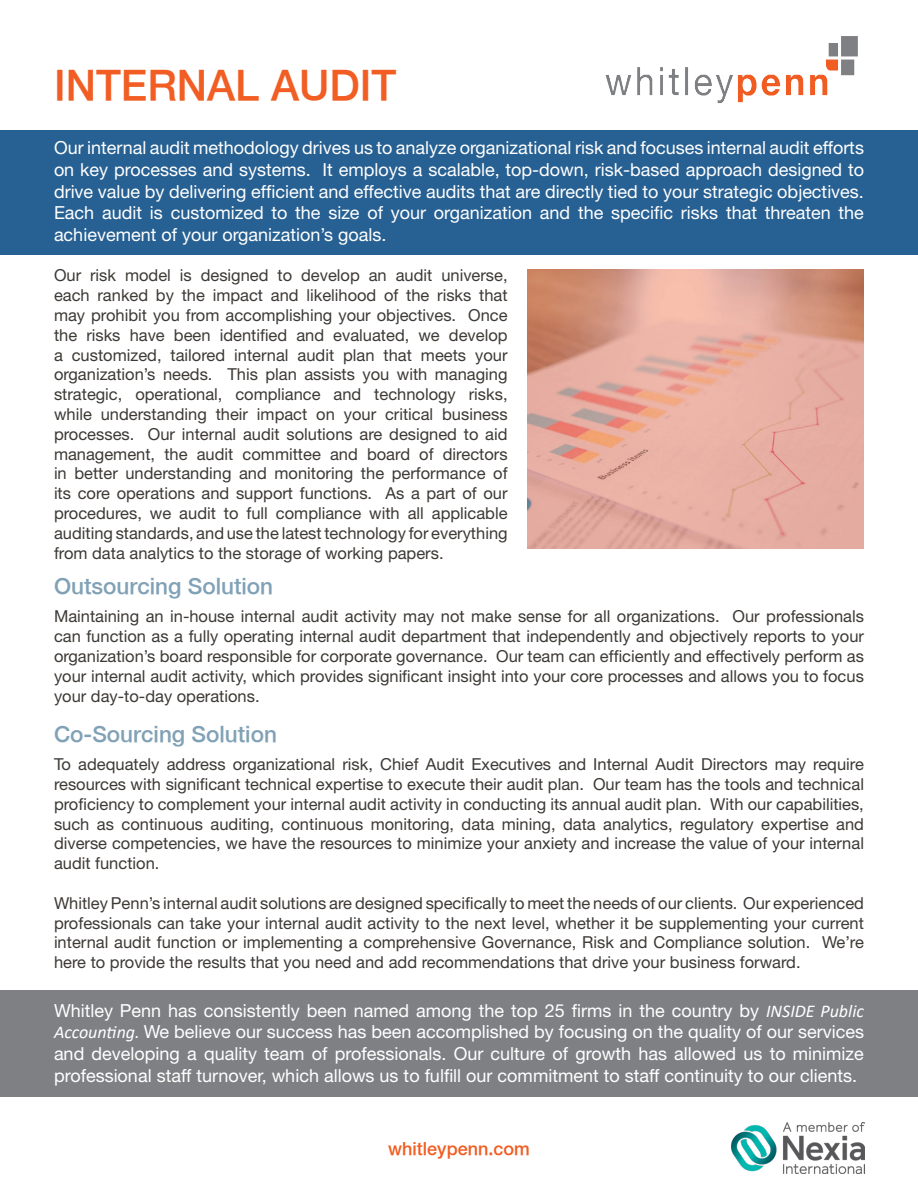
<style>
.page{position:relative;width:918px;height:1188px;background:#fff}
.page>*{position:absolute;margin:0;border:0;box-sizing:border-box;transform-origin:0 0}
.t1{font:500 42px "Helvetica Neue";color:#f15d22}
.t2{font:500 22.5px "Helvetica Neue";color:#80a1b6}
.t3{font:18px/21.6px "Helvetica Neue LT Pro";color:#fff;text-align:justify}
.t4{font:500 18px "Helvetica Neue";color:#f15d22}
.t5{font:16.5px/19.8px "Helvetica Neue LT Pro";color:#3d3935;text-align:justify}
.s1{font-family:"Calibri";font-style:italic}
</style>
<div class="page">
<div style="left:0;top:130px;width:918px;height:125px;background:#276092"></div>
<img style="left:605px;top:36px;width:253px;height:68px">
<img style="left:527px;top:270px;width:337px;height:279px">
<div style="left:0;top:990px;width:918px;height:107px;background:#7e8083"></div>
<img style="left:732px;top:1123px;width:132px;height:51px">
<p class="t1" style="left:54px;top:60px;width:344px">INTERNAL AUDIT</p>
<p class="t3" style="left:54px;top:137px;width:812px">Our internal audit methodology drives us to analyze organizational risk and focuses internal audit efforts on key processes and systems. It employs a scalable, top-down, risk-based approach designed to drive value by delivering efficient and effective audits that are directly tied to your strategic objectives.<br>Each audit is customized to the size of your organization and the specific risks that threaten the achievement of your organization’s goals.</p>
<p class="t5" style="left:54px;top:265px;width:455px">Our risk model is designed to develop an audit universe, each ranked by the impact and likelihood of the risks that may prohibit you from accomplishing your objectives. Once the risks have been identified and evaluated, we develop a customized, tailored internal audit plan that meets your organization’s needs. This plan assists you with managing strategic, operational, compliance and technology risks, while understanding their impact on your critical business processes. Our internal audit solutions are designed to aid management, the audit committee and board of directors in better understanding and monitoring the performance of its core operations and support functions. As a part of our procedures, we audit to full compliance with all applicable auditing standards, and use the latest technology for everything from data analytics to the storage of working papers.</p>
<p class="t2" style="left:54px;top:572px;width:221px">Outsourcing Solution</p>
<p class="t5" style="left:54px;top:606px;width:812px">Maintaining an in-house internal audit activity may not make sense for all organizations. Our professionals can function as a fully operating internal audit department that independently and objectively reports to your organization’s board responsible for corporate governance. Our team can efficiently and effectively perform as your internal audit activity, which provides significant insight into your core processes and allows you to focus your day-to-day operations.</p>
<p class="t2" style="left:54px;top:720px;width:224px">Co-Sourcing Solution</p>
<p class="t5" style="left:54px;top:754px;width:812px">To adequately address organizational risk, Chief Audit Executives and Internal Audit Directors may require resources with significant technical expertise to execute their audit plan. Our team has the tools and technical proficiency to complement your internal audit activity in conducting its annual audit plan. With our capabilities, such as continuous auditing, continuous monitoring, data mining, data analytics, regulatory expertise and diverse competencies, we have the resources to minimize your anxiety and increase the value of your internal audit function.</p>
<p class="t5" style="left:54px;top:893px;width:812px">Whitley Penn’s internal audit solutions are designed specifically to meet the needs of our clients. Our experienced professionals can take your internal audit activity to the next level, whether it be supplementing your current internal audit function or implementing a comprehensive Governance, Risk and Compliance solution. We’re here to provide the results that you need and add recommendations that drive your business forward.</p>
<p class="t3" style="left:54px;top:999px;width:812px">Whitley Penn has consistently been named among the top 25 firms in the country by <span class="s1">INSIDE Public Accounting.</span> We believe our success has been accomplished by focusing on the quality of our services and developing a quality team of professionals. Our culture of growth has allowed us to minimize professional staff turnover, which allows us to fulfill our commitment to staff continuity to our clients.</p>
<p class="t4" style="left:388px;top:1138px;width:143px">whitleypenn.com</p>
</div>
